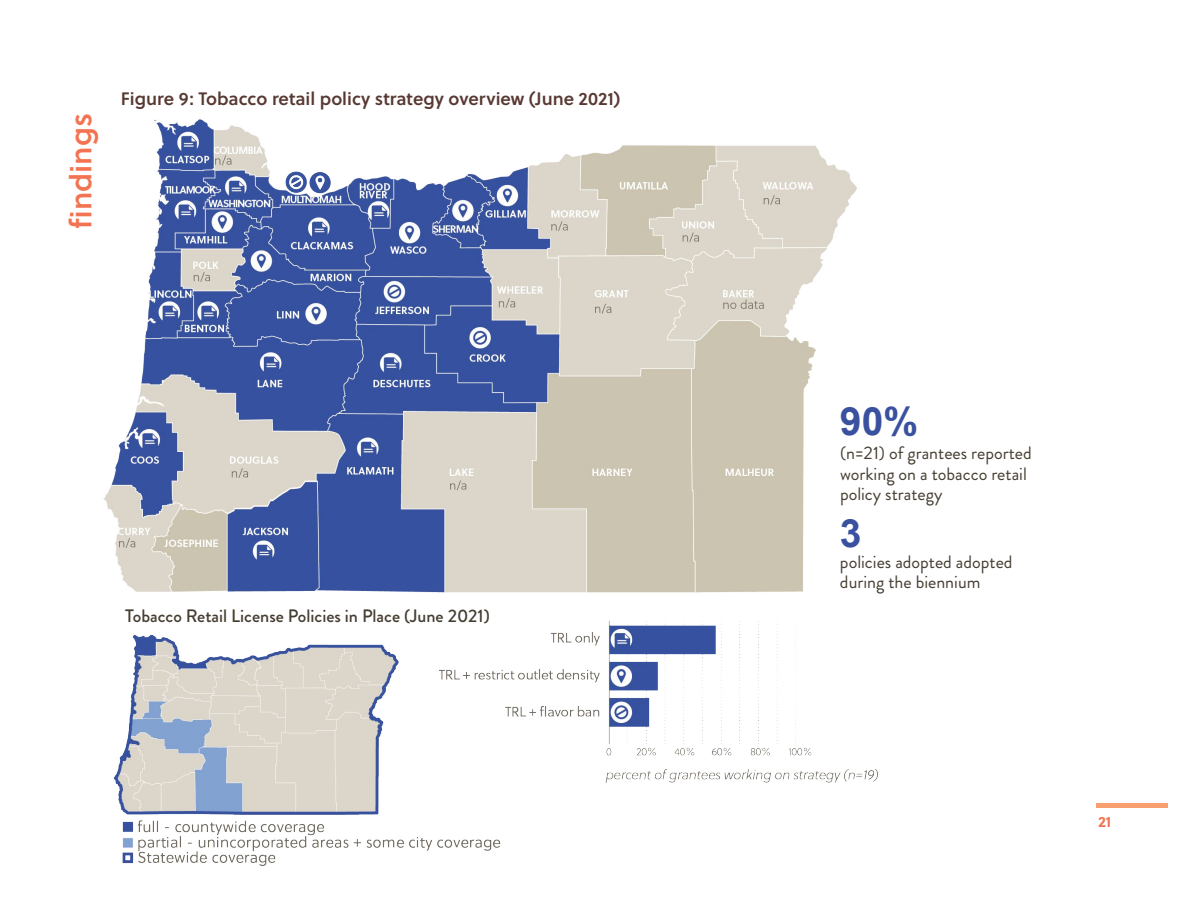
<style>
.page{position:relative;width:1188px;height:918px;background:#fff}
.page>*{position:absolute;margin:0;border:0;box-sizing:border-box;transform-origin:0 0}
.t1{font:700 39px "Arial";color:#39519f}
.t2{font:30px "Soleil Sb";color:#f37452}
.t3{font:18px/20.7px "Brandon Grotesque";color:#453d31}
.t4{font:18px "Soleil Sb";color:#583832}
.t5{font:500 18px "Brandon Grotesque";color:#453d31}
.t6{font:700 15px "Soleil";color:#f37452}
</style>
<div class="page">
<hr style="left:1097px;top:804px;width:71px;height:4px;background:#f89f70">
<img style="left:103px;top:119px;width:775px;height:747px">
<div style="left:309px;top:103px;width:338px;height:21px;background:#fff"></div>
<div style="left:125px;top:609px;width:383px;height:21px;background:#fff"></div>
<h2 class="t2" style="left:58px;top:229px;width:117px;rotate:-90deg">findings</h2>
<p class="t4" style="left:121px;top:85px;width:501px">Figure 9: Tobacco retail policy strategy overview (June 2021)</p>
<p class="t5" style="left:125px;top:603px;width:366px">Tobacco Retail License Policies in Place (June 2021)</p>
<h1 class="t1" style="left:840px;top:395px;width:80px">90%</h1>
<p class="t3" style="left:840px;top:443px;width:193px">(n=21) of grantees reported working on a tobacco retail policy strategy</p>
<h1 class="t1" style="left:840px;top:508px;width:23px">3</h1>
<p class="t3" style="left:840px;top:551px;width:174px">policies adopted adopted during the biennium</p>
<p class="t6" style="left:1098px;top:810px;width:15px">21</p>
</div>
